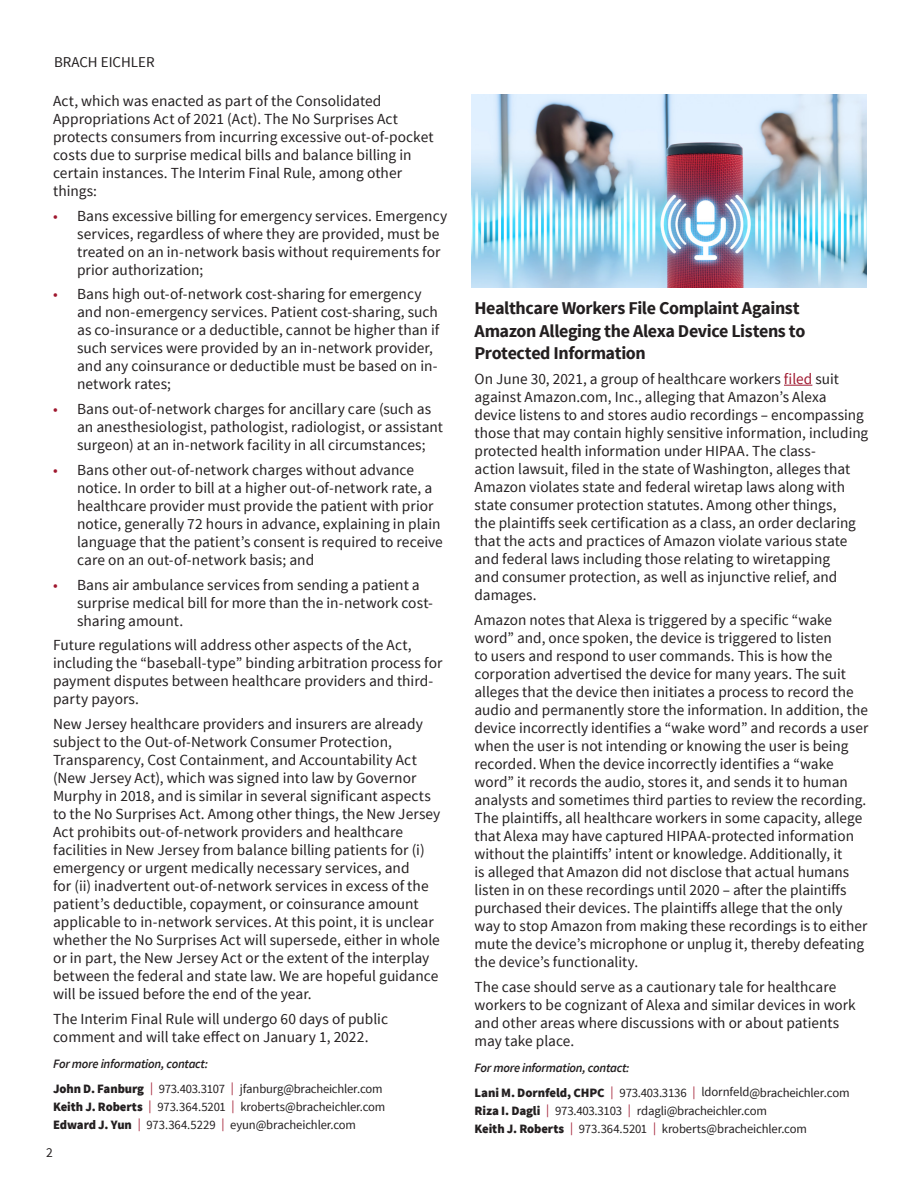
<style>
.page{position:relative;width:918px;height:1188px;background:#fff}
.page>*{position:absolute;margin:0;border:0;box-sizing:border-box;transform-origin:0 0}
.Back_Page_Contacts{font:700 18px/22.5px "Source Sans Pro";letter-spacing:-.02em;color:#231f20}
.Back_Page_Contacts-2{font:15.3px/18px "Source Sans Pro";color:#231f20}
.t1{font:15px "Source Sans Pro";color:#231f20}
.Page_Numbers_9_13_65{font:13.5px "Source Sans Pro";color:#231f20}
.Back_Page_Contacts-3{font:12.75px/18px "Source Sans Pro";letter-spacing:-.02em;color:#231f20}
.FOR_MORE_INFORMATI{font:italic 600 12.75px "Source Sans Pro";letter-spacing:-.02em;color:#231f20}
.hyperlink{font:12.75px "Source Sans Pro";letter-spacing:-.01em;color:#231f20}
.s1{color:#9f172e}
.s2{font-weight:900}
</style>
<div class="page">
<svg style="left:784px;top:385px;width:28px;height:1px"></svg>
<img style="left:472px;top:95px;width:394px;height:192px">
<p class="t1" style="left:54px;top:52px;width:102px">BRACH EICHLER</p>
<p class="Back_Page_Contacts-2" style="left:53px;top:92px;width:382px">Act, which was enacted as part of the Consolidated Appropriations Act of 2021 (Act). The No Surprises Act protects consumers from incurring excessive out-of-pocket costs due to surprise medical bills and balance billing in certain instances. The Interim Final Rule, among other things:</p>
<p class="Back_Page_Contacts-2" style="left:77px;top:207px;width:372px;text-indent:-24px"><span class="s1">•</span> Bans excessive billing for emergency services. Emergency services, regardless of where they are provided, must be treated on an in-network basis without requirements for prior authorization;</p>
<p class="Back_Page_Contacts-2" style="left:77px;top:286px;width:364px;text-indent:-24px"><span class="s1">•</span> Bans high out-of-network cost-sharing for emergency and non-emergency services. Patient cost-sharing, such as co-insurance or a deductible, cannot be higher than if such services were provided by an in-network provider, and any coinsurance or deductible must be based on in&shy;network rates;</p>
<p class="Back_Page_Contacts-2" style="left:77px;top:400px;width:368px;text-indent:-24px"><span class="s1">•</span> Bans out-of-network charges for ancillary care (such as an anesthesiologist, pathologist, radiologist, or assistant surgeon) at an in-network facility in all circumstances;</p>
<p class="Back_Page_Contacts-2" style="left:77px;top:461px;width:367px;text-indent:-24px"><span class="s1">•</span> Bans other out-of-network charges without advance notice. In order to bill at a higher out-of-network rate, a healthcare provider must provide the patient with prior notice, generally 72 hours in advance, explaining in plain language that the patient’s consent is required to receive care on an out-of-network basis; and</p>
<p class="Back_Page_Contacts-2" style="left:77px;top:576px;width:357px;text-indent:-24px"><span class="s1">•</span> Bans air ambulance services from sending a patient a surprise medical bill for more than the in-network cost&shy;sharing amount.</p>
<p class="Back_Page_Contacts-2" style="left:53px;top:637px;width:391px">Future regulations will address other aspects of the Act, including the “baseball-type” binding arbitration process for payment disputes between healthcare providers and third&shy;party payors.</p>
<p class="Back_Page_Contacts-2" style="left:53px;top:715px;width:389px">New Jersey healthcare providers and insurers are already subject to the Out-of-Network Consumer Protection, Transparency, Cost Containment, and Accountability Act (New Jersey Act), which was signed into law by Governor Murphy in 2018, and is similar in several significant aspects to the No Surprises Act. Among other things, the New Jersey Act prohibits out-of-network providers and healthcare facilities in New Jersey from balance billing patients for (i) emergency or urgent medically necessary services, and<br>for (ii) inadvertent out-of-network services in excess of the patient’s deductible, copayment, or coinsurance amount applicable to in-network services. At this point, it is unclear whether the No Surprises Act will supersede, either in whole or in part, the New Jersey Act or the extent of the interplay between the federal and state law. We are hopeful guidance will be issued before the end of the year.</p>
<p class="Back_Page_Contacts-2" style="left:53px;top:1010px;width:337px">The Interim Final Rule will undergo 60 days of public comment and will take effect on January 1, 2022.</p>
<p class="FOR_MORE_INFORMATI" style="left:53px;top:1056px;width:156px">For more information, contact:</p>
<p class="Back_Page_Contacts-3" style="left:53px;top:1080px;width:334px"><span class="s2">John D. Fanburg</span> <span class="s1">|</span> 973.403.3107 <span class="s1">|</span> jfanburg@bracheichler.com<br><span class="s2">Keith J. Roberts</span> <span class="s1">|</span> 973.364.5201 <span class="s1">|</span> kroberts@bracheichler.com</p>
<p class="Back_Page_Contacts-3" style="left:53px;top:1116px;width:304px"><span class="s2">Edward J. Yun</span> <span class="s1">|</span> 973.364.5229 <span class="s1">|</span> eyun@bracheichler.com</p>
<p class="Page_Numbers_9_13_65" style="left:46px;top:1144px;width:8px">2</p>
<p class="Back_Page_Contacts" style="left:475px;top:298px;width:332px">Healthcare Workers File Complaint Against<br>Amazon Alleging the Alexa Device Listens to<br>Protected Information</p>
<p class="Back_Page_Contacts-2" style="left:475px;top:370px;width:395px">On June 30, 2021, a group of healthcare workers <span class="s1">filed</span> suit against Amazon.com, Inc., alleging that Amazon’s Alexa device listens to and stores audio recordings – encompassing those that may contain highly sensitive information, including protected health information under HIPAA. The class-<br>action lawsuit, filed in the state of Washington, alleges that Amazon violates state and federal wiretap laws along with state consumer protection statutes. Among other things,<br>the plaintiffs seek certification as a class, an order declaring that the acts and practices of Amazon violate various state and federal laws including those relating to wiretapping<br>and consumer protection, as well as injunctive relief, and damages.</p>
<p class="Back_Page_Contacts-2" style="left:475px;top:611px;width:395px">Amazon notes that Alexa is triggered by a specific “wake word” and, once spoken, the device is triggered to listen<br>to users and respond to user commands. This is how the corporation advertised the device for many years. The suit alleges that the device then initiates a process to record the audio and permanently store the information. In addition, the device incorrectly identifies a “wake word” and records a user when the user is not intending or knowing the user is being recorded. When the device incorrectly identifies a “wake word” it records the audio, stores it, and sends it to human analysts and sometimes third parties to review the recording.<br>The plaintiffs, all healthcare workers in some capacity, allege that Alexa may have captured HIPAA-protected information without the plaintiffs’ intent or knowledge. Additionally, it<br>is alleged that Amazon did not disclose that actual humans listen in on these recordings until 2020 – after the plaintiffs purchased their devices. The plaintiffs allege that the only way to stop Amazon from making these recordings is to either mute the device’s microphone or unplug it, thereby defeating the device’s functionality.</p>
<p class="Back_Page_Contacts-2" style="left:475px;top:978px;width:383px">The case should serve as a cautionary tale for healthcare workers to be cognizant of Alexa and similar devices in work and other areas where discussions with or about patients may take place.</p>
<p class="FOR_MORE_INFORMATI" style="left:475px;top:1060px;width:156px">For more information, contact:</p>
<p class="Back_Page_Contacts-3" style="left:475px;top:1084px;width:377px"><span class="s2">Lani M. Dornfeld, CHPC</span> <span class="s1">|</span> 973.403.3136 <span class="s1">|</span> ldornfeld@bracheichler.com<br><span class="s2">Riza I. Dagli</span> <span class="s1">|</span> 973.403.3103 <span class="s1">|</span> rdagli@bracheichler.com</p>
<p class="hyperlink" style="left:475px;top:1120px;width:334px"><span class="s2">Keith J. Roberts</span> <span class="s1">|</span> 973.364.5201 <span class="s1">|</span> kroberts@bracheichler.com</p>
</div>
